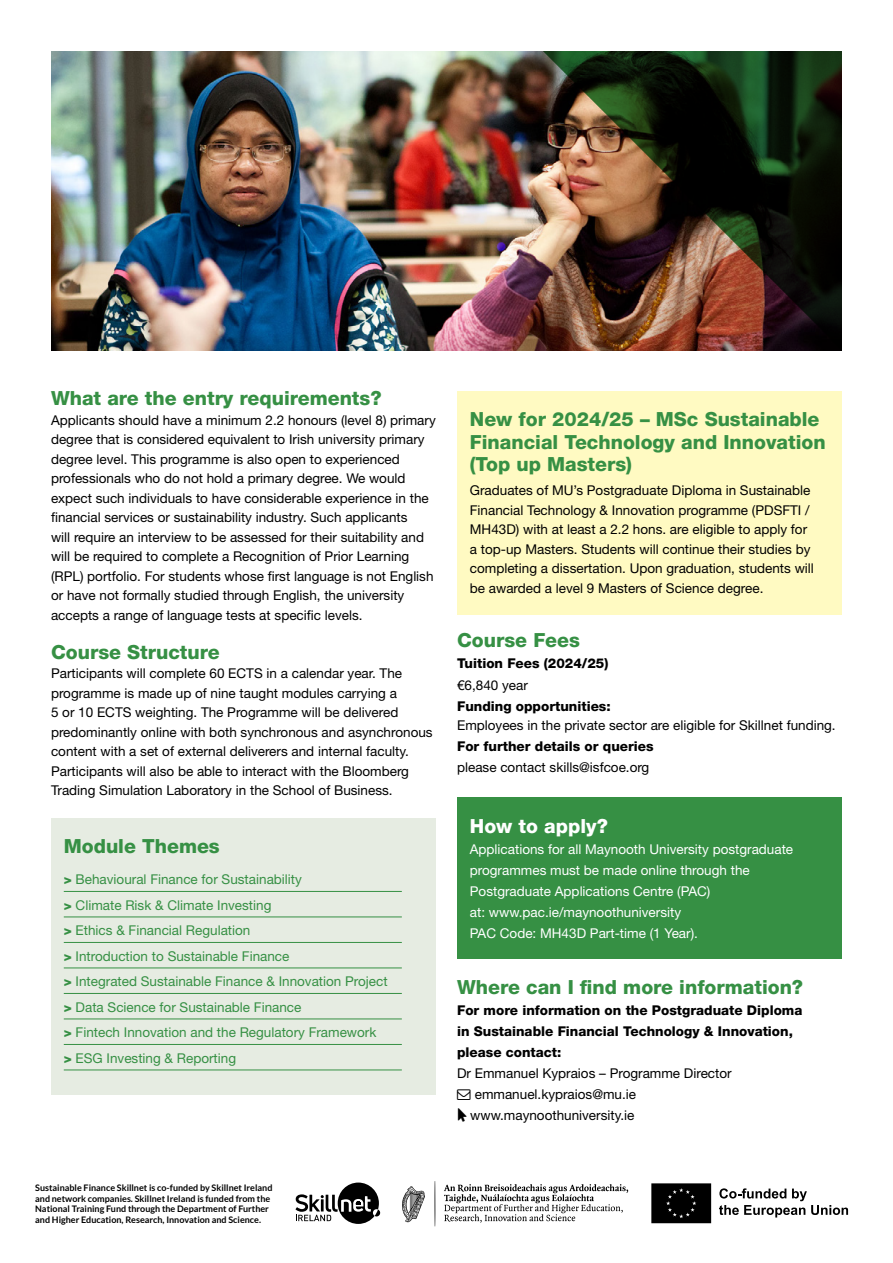
<style>
.page{position:relative;width:893px;height:1263px;background:#fff}
.page>*{position:absolute;margin:0;border:0;box-sizing:border-box;transform-origin:0 0}
.t1{font:800 19.5px/22.5px "Helvetica Neue LT Std";color:#369044}
.t2{font:800 19.5px "Helvetica Neue LT Std";color:#fff}
.t3{font:13.5px/19.5px "Helvetica Neue LT Std";color:#000}
.t4{font:13.5px/25.5px "Helvetica Neue LT Std";color:#369044}
.t5{font:13.5px/21px "Helvetica Neue LT Std";color:#fff}
.t6{font:800 13.5px/21px "Helvetica Neue LT Std";color:#000}
.t7{font:700 9px/10.5px "Lato";color:#000}
.s1{font-weight:800}
</style>
<div class="page">
<img style="left:51px;top:51px;width:492px;height:299px">
<img style="left:543px;top:51px;width:299px;height:299px">
<div style="left:51px;top:818px;width:385px;height:277px;background:#e6ece2"></div>
<hr style="left:64px;top:891px;width:338px;height:1px;background:#369044">
<hr style="left:64px;top:917px;width:338px;height:1px;background:#369044">
<hr style="left:64px;top:942px;width:338px;height:1px;background:#369044">
<hr style="left:64px;top:968px;width:338px;height:1px;background:#369044">
<hr style="left:64px;top:993px;width:338px;height:1px;background:#369044">
<hr style="left:64px;top:1019px;width:338px;height:1px;background:#369044">
<hr style="left:64px;top:1044px;width:338px;height:1px;background:#369044">
<hr style="left:64px;top:1070px;width:338px;height:1px;background:#369044">
<div style="left:457px;top:391px;width:385px;height:223px;background:#fffac2"></div>
<div style="left:457px;top:797px;width:385px;height:162px;background:#369044"></div>
<svg style="left:295px;top:1182px;width:85px;height:42px"></svg>
<svg style="left:402px;top:1186px;width:23px;height:36px"></svg>
<svg style="left:435px;top:1181px;width:1px;height:45px"></svg>
<svg style="left:444px;top:1184px;width:184px;height:39px"></svg>
<svg style="left:651px;top:1183px;width:60px;height:40px;background:#0a0a0a"></svg>
<svg style="left:719px;top:1188px;width:129px;height:29px"></svg>
<h1 class="t1" style="left:51px;top:387px;width:332px">What are the entry requirements?</h1>
<p class="t3" style="left:51px;top:410px;width:386px">Applicants should have a minimum 2.2 honours (level 8) primary degree that is considered equivalent to Irish university primary degree level. This programme is also open to experienced professionals who do not hold a primary degree. We would expect such individuals to have considerable experience in the financial services or sustainability industry. Such applicants<br>will require an interview to be assessed for their suitability and will be required to complete a Recognition of Prior Learning (RPL) portfolio. For students whose first language is not English or have not formally studied through English, the university accepts a range of language tests at specific levels.</p>
<h1 class="t1" style="left:51px;top:640px;width:170px">Course Structure</h1>
<p class="t3" style="left:51px;top:663px;width:383px">Participants will complete 60 ECTS in a calendar year. The programme is made up of nine taught modules carrying a<br>5 or 10 ECTS weighting. The Programme will be delivered predominantly online with both synchronous and asynchronous content with a set of external deliverers and internal faculty.<br>Participants will also be able to interact with the Bloomberg Trading Simulation Laboratory in the School of Business.</p>
<h1 class="t1" style="left:64px;top:835px;width:158px">Module Themes</h1>
<p class="t4" style="left:64px;top:866px;width:325px"><span class="s1">&gt;</span> Behavioural Finance for Sustainability<br><span class="s1">&gt;</span> Climate Risk &amp; Climate Investing<br><span class="s1">&gt;</span> Ethics &amp; Financial Regulation<br><span class="s1">&gt;</span> Introduction to Sustainable Finance<br><span class="s1">&gt;</span> Integrated Sustainable Finance &amp; Innovation Project <span class="s1">&gt;</span> Data Science for Sustainable Finance<br><span class="s1">&gt;</span> Fintech Innovation and the Regulatory Framework <span class="s1">&gt;</span> ESG Investing &amp; Reporting</p>
<h1 class="t1" style="left:470px;top:408px;width:357px">New for 2024/25 – MSc Sustainable<br>Financial Technology and Innovation (Top up Masters)</h1>
<p class="t3" style="left:470px;top:480px;width:346px">Graduates of MU’s Postgraduate Diploma in Sustainable Financial Technology &amp; Innovation programme (PDSFTI / MH43D) with at least a 2.2 hons. are eligible to apply for a top-up Masters. Students will continue their studies by completing a dissertation. Upon graduation, students will be awarded a level 9 Masters of Science degree.</p>
<h1 class="t1" style="left:457px;top:629px;width:124px">Course Fees</h1>
<p class="t6" style="left:457px;top:653px;width:153px">Tuition Fees (2024/25)</p>
<p class="t3" style="left:457px;top:675px;width:72px">€6,840 year</p>
<p class="t6" style="left:457px;top:695px;width:155px">Funding opportunities:</p>
<p class="t3" style="left:457px;top:715px;width:380px">Employees in the private sector are eligible for Skillnet funding.</p>
<p class="t6" style="left:457px;top:736px;width:198px">For further details or queries</p>
<p class="t3" style="left:457px;top:757px;width:194px">please contact skills@isfcoe.org</p>
<h1 class="t2" style="left:470px;top:814px;width:139px">How to apply?</h1>
<p class="t5" style="left:470px;top:838px;width:325px">Applications for all Maynooth University postgraduate programmes must be made online through the Postgraduate Applications Centre (PAC)<br>at: www.pac.ie/maynoothuniversity<br>PAC Code: MH43D Part-time (1 Year).</p>
<h1 class="t1" style="left:457px;top:976px;width:348px">Where can I find more information?</h1>
<p class="t6" style="left:457px;top:1000px;width:347px">For more information on the Postgraduate Diploma in Sustainable Financial Technology &amp; Innovation, please contact:</p>
<p class="t3" style="left:457px;top:1063px;width:276px">Dr Emmanuel Kypraios – Programme Director</p>
<p class="t3" style="left:475px;top:1084px;width:163px">emmanuel.kypraios@mu.ie</p>
<p class="t3" style="left:470px;top:1105px;width:166px">www.maynoothuniversity.ie</p>
<p class="t7" style="left:35px;top:1182px;width:239px">Sustainable Finance Skillnet is co-funded by Skillnet Ireland and network companies. Skillnet Ireland is funded from the National Training Fund through the Department of Further and Higher Education, Research, Innovation and Science.</p>
</div>
